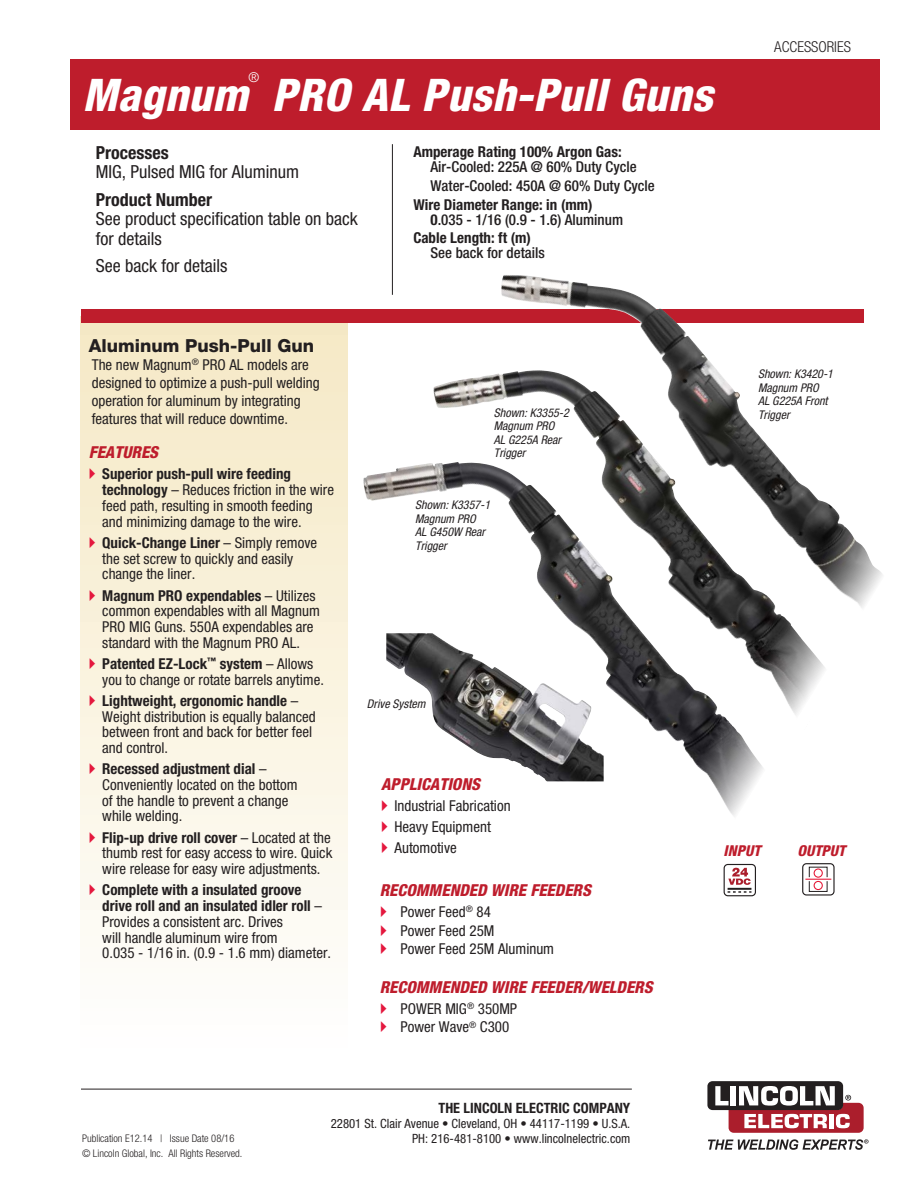
<style>
.page{position:relative;width:918px;height:1188px;background:#fff}
.page>*{position:absolute;margin:0;border:0;box-sizing:border-box;transform-origin:0 0}
.t1{font:italic 800 condensed 45px "Helvetica Neue";letter-spacing:.01em;color:#fff}
.t2{font:condensed 18px/19.5px "Helvetica Neue";color:#231f20}
.t3{font:800 18px "Helvetica Neue";color:#231f20}
.t4{font:700 condensed 18px "Helvetica Neue";color:#231f20}
.Red_Sub_Head{font:italic 800 condensed 16.5px "Helvetica Neue";color:#be1d2c}
._1st_Paragraph{font:condensed 15px/15.8px "Helvetica Neue";color:#231f20}
.t5{font:500 condensed 15px/15px "Helvetica Neue";color:#231f20}
.t6{font:700 condensed 15px/15px "Helvetica Neue";color:#231f20}
.t7{font:300 condensed 15px "Helvetica Neue";color:#231f20}
.Red_Sub_Head-2{font:italic 800 condensed 15px "Helvetica Neue";color:#be1d2c}
.t8{font:700 condensed 14.25px "Helvetica Neue";color:#231f20}
.t9{font:300 13.5px "Helvetica Neue";color:#fff}
.t10{font:condensed 12.75px "Helvetica Neue";color:#231f20}
.t11{font:italic condensed 12px/13.5px "Helvetica Neue";color:#231f20}
.t12{font:300 condensed 10.5px "Helvetica Neue";color:#231f20}
.s1{font-weight:700}
.s2{font-weight:500}
</style>
<div class="page">
<img style="left:433px;top:373px;width:68px;height:35px">
<img style="left:363px;top:462px;width:314px;height:320px">
<div style="left:70px;top:59px;width:810px;height:70px;background:#be1d2c"></div>
<div style="left:81px;top:317px;width:267px;height:734px;background:linear-gradient(to bottom,#f5e8c4,#fefefd)"></div>
<svg style="left:708px;top:1139px;width:161px;height:11px"></svg>
<div style="left:707px;top:1081px;width:136px;height:29px;background:#231f20;border-radius:5px"></div>
<svg style="left:715px;top:1086px;width:149px;height:47px"></svg>
<hr style="left:81px;top:1089px;width:551px;height:1px;background:#231f20">
<div style="left:81px;top:309px;width:783px;height:14px;background:#be1d2c"></div>
<hr style="left:392px;top:144px;width:1px;height:151px;background:#231f20">
<div style="left:802px;top:863px;width:33px;height:33px;border:1px solid #231f20;border-radius:4px"></div>
<svg style="left:805px;top:866px;width:27px;height:26px"></svg>
<img style="left:501px;top:284px;width:227px;height:329px">
<div style="left:724px;top:864px;width:32px;height:32px;border:1px solid #231f20;border-radius:4px"></div>
<hr style="left:728px;top:888px;width:23px;height:2px;background:#231f20">
<svg style="left:728px;top:891px;width:23px;height:2px"></svg>
<svg style="left:728px;top:868px;width:23px;height:17px"></svg>
<svg style="left:677px;top:384px;width:205px;height:432px"></svg>
<img style="left:386px;top:633px;width:218px;height:148px">
<svg style="left:90px;top:468px;width:5px;height:11px"></svg>
<svg style="left:90px;top:537px;width:5px;height:11px"></svg>
<svg style="left:90px;top:589px;width:5px;height:12px"></svg>
<svg style="left:90px;top:658px;width:5px;height:11px"></svg>
<svg style="left:90px;top:695px;width:5px;height:11px"></svg>
<svg style="left:90px;top:763px;width:5px;height:11px"></svg>
<svg style="left:90px;top:832px;width:5px;height:11px"></svg>
<svg style="left:90px;top:884px;width:5px;height:11px"></svg>
<p class="t9" style="left:249px;top:69px;width:12px">®</p>
<p class="t1" style="left:82px;top:68px;width:167px">Magnum</p>
<p class="t1" style="left:272px;top:68px;width:443px">PRO AL Push-Pull Guns</p>
<p class="t2" style="left:96px;top:143px;width:205px"><span class="s1">Processes<br></span>MIG, Pulsed MIG for Aluminum</p>
<p class="t4" style="left:96px;top:189px;width:118px">Product Number</p>
<p class="t2" style="left:96px;top:209px;width:263px">See product specification table on back for details</p>
<p class="t2" style="left:96px;top:256px;width:133px">See back for details</p>
<p class="t5" style="left:430px;top:144px;width:208px;text-indent:-17px"><span class="s1">Amperage Rating 100% Argon Gas:<br></span>Air-Cooled: 225A @ 60% Duty Cycle</p>
<p class="t5" style="left:430px;top:178px;width:226px">Water-Cooled: 450A @ 60% Duty Cycle</p>
<p class="t5" style="left:430px;top:197px;width:194px;text-indent:-17px"><span class="s1">Wire Diameter Range: in (mm)<br>0</span>.035 - 1/16 (0.9 - 1.6) Aluminum</p>
<p class="t6" style="left:430px;top:230px;width:116px;text-indent:-17px">Cable Length: ft (m)<br><span class="s2">See back for details</span></p>
<p class="t7" style="left:774px;top:39px;width:78px">ACCESSORIES</p>
<p class="t3" style="left:89px;top:335px;width:227px">Aluminum Push-Pull Gun</p>
<p class="_1st_Paragraph" style="left:92px;top:355px;width:229px;line-height:18px">The new Magnum<sup>®</sup> PRO AL models are designed to optimize a push-pull welding operation for aluminum by integrating features that will reduce downtime.</p>
<p class="Red_Sub_Head" style="left:89px;top:442px;width:71px">FEATURES</p>
<p class="_1st_Paragraph" style="left:102px;top:466px;width:233px"><span class="s1">Superior push-pull wire feeding technology</span> – Reduces friction in the wire feed path, resulting in smooth feeding and minimizing damage to the wire.</p>
<p class="_1st_Paragraph" style="left:102px;top:535px;width:216px"><span class="s1">Quick-Change Liner</span> – Simply remove the set screw to quickly and easily change the liner.</p>
<p class="_1st_Paragraph" style="left:102px;top:587px;width:219px"><span class="s1">Magnum PRO expendables</span> – Utilizes common expendables with all Magnum PRO MIG Guns. 550A expendables are standard with the Magnum PRO AL.</p>
<p class="_1st_Paragraph" style="left:102px;top:656px;width:223px"><span class="s1">Patented EZ-Lock</span><sup>™</sup> <span class="s1">system</span> – Allows you to change or rotate barrels anytime.</p>
<p class="_1st_Paragraph" style="left:102px;top:693px;width:215px"><span class="s1">Lightweight, ergonomic handle</span> –<br>Weight distribution is equally balanced between front and back for better feel and control.</p>
<p class="_1st_Paragraph" style="left:102px;top:761px;width:197px"><span class="s1">Recessed adjustment dial</span> –<br>Conveniently located on the bottom of the handle to prevent a change while welding.</p>
<p class="_1st_Paragraph" style="left:102px;top:829px;width:232px;text-align:justify"><span class="s1">Flip-up drive roll cover</span> – Located at the thumb rest for easy access to wire. Quick wire release for easy wire adjustments.</p>
<p class="_1st_Paragraph" style="left:102px;top:882px;width:230px"><span class="s1">Complete with a insulated groove drive roll and an insulated idler roll</span> – Provides a consistent arc. Drives<br>will handle aluminum wire from<br>0.035 - 1/16 in. (0.9 - 1.6 mm) diameter.</p>
<p class="t11" style="left:494px;top:406px;width:77px">Shown: K3355-2<br>Magnum PRO<br>AL G225A Rear<br>Trigger</p>
<p class="t11" style="left:415px;top:498px;width:76px">Shown: K3357-1<br>Magnum PRO<br>AL G450W Rear<br>Trigger</p>
<p class="t11" style="left:367px;top:697px;width:60px">Drive System</p>
<p class="Red_Sub_Head" style="left:381px;top:774px;width:101px">APPLICATIONS</p>
<p class="_1st_Paragraph" style="left:395px;top:798px;width:118px">Industrial Fabrication</p>
<p class="_1st_Paragraph" style="left:395px;top:819px;width:98px">Heavy Equipment</p>
<p class="_1st_Paragraph" style="left:395px;top:840px;width:64px">Automotive</p>
<p class="Red_Sub_Head" style="left:380px;top:880px;width:213px">RECOMMENDED WIRE FEEDERS</p>
<p class="_1st_Paragraph" style="left:401px;top:904px;width:92px">Power Feed<sup>®</sup> 84</p>
<p class="_1st_Paragraph" style="left:401px;top:922px;width:95px">Power Feed 25M</p>
<p class="_1st_Paragraph" style="left:401px;top:941px;width:155px">Power Feed 25M Aluminum</p>
<p class="Red_Sub_Head" style="left:380px;top:976px;width:274px">RECOMMENDED WIRE FEEDER/WELDERS</p>
<p class="_1st_Paragraph" style="left:401px;top:1000px;width:118px">POWER MIG<sup>®</sup> 350MP</p>
<p class="_1st_Paragraph" style="left:401px;top:1019px;width:110px">Power Wave<sup>®</sup> C300</p>
<p class="t11" style="left:758px;top:367px;width:76px">Shown: K3420-1<br>Magnum PRO<br>AL G225A Front<br>Trigger</p>
<p class="Red_Sub_Head-2" style="left:724px;top:842px;width:38px">INPUT</p>
<p class="Red_Sub_Head-2" style="left:797px;top:842px;width:50px">OUTPUT</p>
<p class="t8" style="left:439px;top:1099px;width:193px">THE LINCOLN ELECTRIC COMPANY</p>
<p class="t10" style="left:331px;top:1116px;width:301px">22801 St. Clair Avenue • Cleveland, OH • 44117-1199 • U.S.A.</p>
<p class="t12" style="left:82px;top:1132px;width:154px">Publication E12.14 | Issue Date 08/16</p>
<p class="t10" style="left:412px;top:1132px;width:220px">PH: 216-481-8100 • www.lincolnelectric.com</p>
<p class="t12" style="left:82px;top:1147px;width:162px">© Lincoln Global, Inc. All Rights Reserved.</p>
</div>
